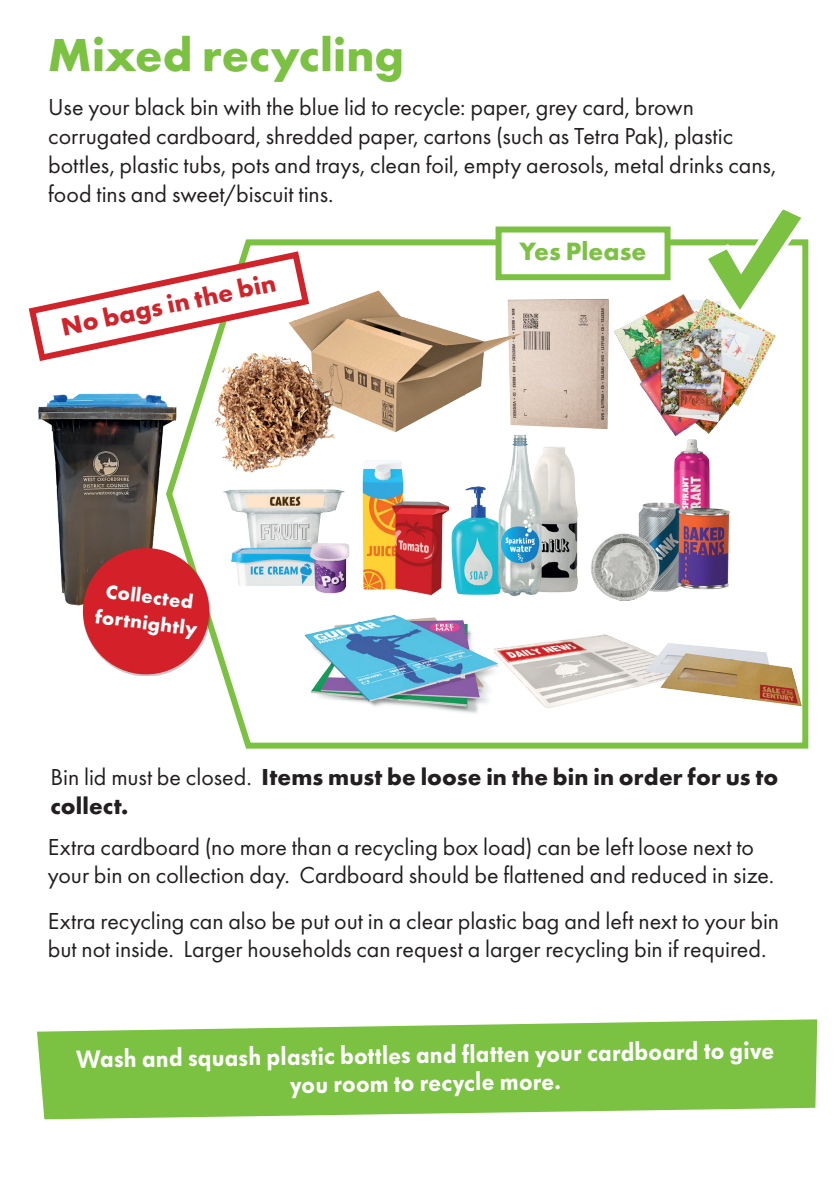
<style>
.page{position:relative;width:840px;height:1191px;background:#fff}
.page>*{position:absolute;margin:0;border:0;box-sizing:border-box;transform-origin:0 0}
.t1{font:700 48px "Futura EF";letter-spacing:.005em;color:#7bc142}
.t2{font:800 26px/28px "Futura EFCE";color:#fff;text-align:center}
.t3{font:700 26px "Futura EF";color:#d1232a}
.t4{font:700 26px "Futura EF";color:#7bc142}
.t5{font:24px/28.8px "Futura EF";color:#231f20}
.t6{font:700 24px/28.8px "Futura EF";letter-spacing:.005em;color:#231f20}
.t7{font:700 20px/26.4px "Futura EF";color:#fff;text-align:center}
.s1{font-weight:400}
</style>
<div class="page">
<img style="left:187px;top:235px;width:622px;height:514px">
<img style="left:595px;top:292px;width:188px;height:147px">
<svg style="left:699px;top:209px;width:110px;height:112px"></svg>
<svg style="left:28px;top:248px;width:284px;height:117px"></svg>
<div style="left:498px;top:229px;width:169px;height:48px;background:#fff"></div>
<div style="left:495px;top:226px;width:175px;height:54px;border:6px solid #7bc142"></div>
<img style="left:38px;top:393px;width:149px;height:213px">
<svg style="left:79px;top:544px;width:134px;height:134px"></svg>
<img style="left:279px;top:597px;width:528px;height:138px">
<svg style="left:37px;top:1019px;width:781px;height:101px;background:#8cc95b"></svg>
<img style="left:204px;top:347px;width:132px;height:129px">
<h1 class="t1" style="left:48px;top:26px;width:358px">Mixed recycling</h1>
<p class="t5" style="left:48px;top:93px;width:729px">Use your black bin with the blue lid to recycle: paper, grey card, brown corrugated cardboard, shredded paper, cartons (such as Tetra Pak), plastic bottles, plastic tubs, pots and trays, clean foil, empty aerosols, metal drinks cans, food tins and sweet/biscuit tins.</p>
<p class="t3" style="left:58px;top:312px;width:220px;rotate:-12deg">No bags in the bin</p>
<p class="t7" style="left:100px;top:577px;width:104px;rotate:7deg">Collected fortnightly</p>
<p class="t4" style="left:519px;top:236px;width:128px">Yes Please</p>
<p class="t6" style="left:50px;top:762px;width:729px"><span class="s1">Bin lid must be closed.</span> Items must be loose in the bin in order for us to collect.</p>
<p class="t5" style="left:48px;top:832px;width:727px;line-height:28px">Extra cardboard (no more than a recycling box load) can be left loose next to your bin on collection day. Cardboard should be flattened and reduced in size.</p>
<p class="t5" style="left:48px;top:907px;width:732px;line-height:28px">Extra recycling can also be put out in a clear plastic bag and left next to your bin but not inside. Larger households can request a larger recycling bin if required.</p>
<p class="t2" style="left:76px;top:1046px;width:699px;rotate:-1deg">Wash and squash plastic bottles and flatten your cardboard to give you room to recycle more.</p>
</div>
